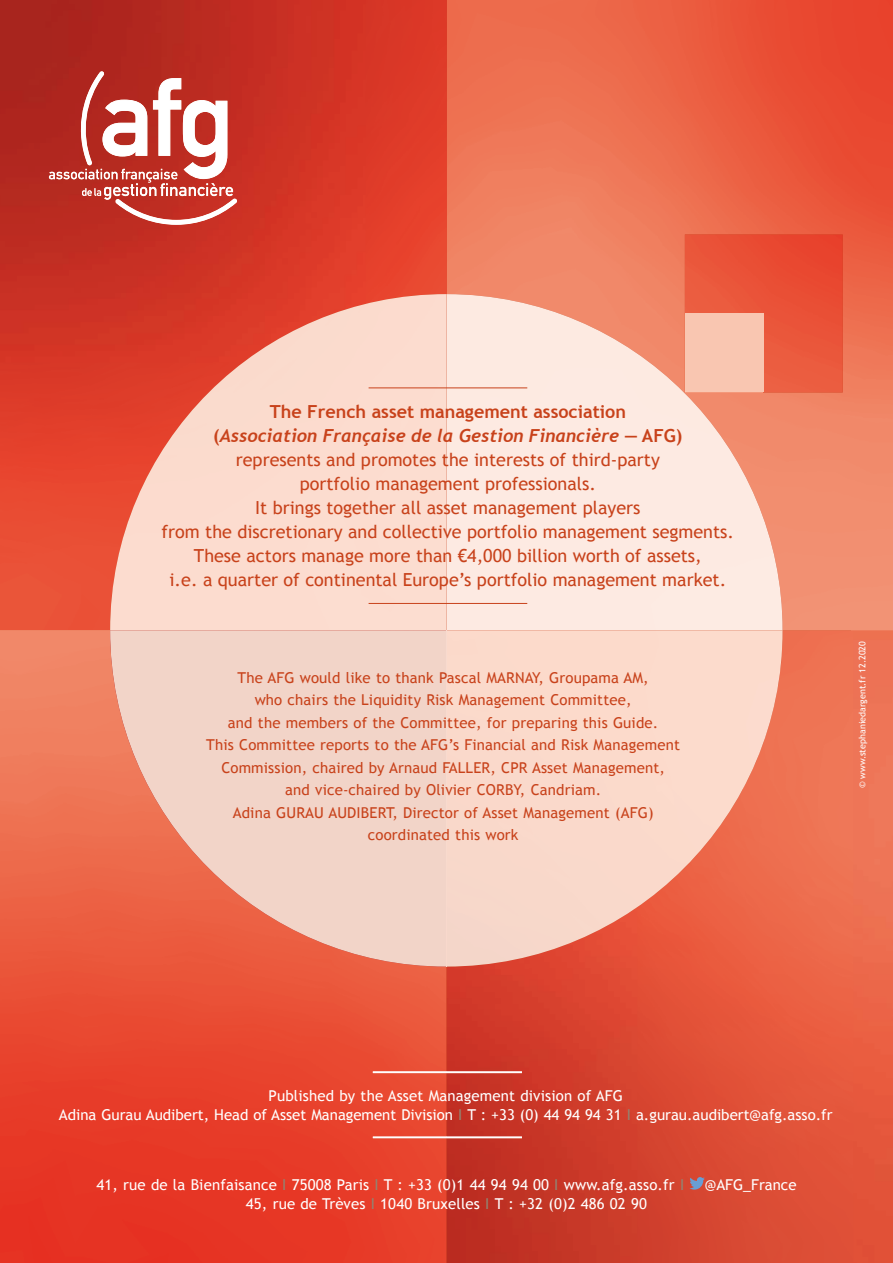
<style>
.page{position:relative;width:893px;height:1263px;background:#fff}
.page>*{position:absolute;margin:0;border:0;box-sizing:border-box;transform-origin:0 0}
.t1{font:18px/24px "Trebuchet MS";color:#c8421b;text-align:center}
.t2{font:italic 700 18px "Trebuchet";color:#c8421b}
.t3{font:700 18px "Trebuchet MS";color:#c8421b}
.t4{font:15px/22.5px "Trebuchet MS";letter-spacing:.01em;color:#c8421b;text-align:center}
.t5{font:15px/19.5px "Trebuchet MS";letter-spacing:.01em;color:#fff;text-align:center}
.t6{font:9px "Trebuchet MS";color:#fff}
.s1{font-family:"Trebuchet MS";font-style:normal}
.s2{color:#918472}
</style>
<div class="page">
<img style="left:0;top:0;width:366px;height:363px">
<img style="left:366px;top:0;width:81px;height:294px">
<img style="left:853px;top:630px;width:40px;height:633px">
<img style="left:0;top:363px;width:110px;height:267px">
<img style="left:745px;top:630px;width:108px;height:633px">
<img style="left:691px;top:966px;width:54px;height:297px">
<img style="left:637px;top:966px;width:54px;height:297px">
<img style="left:529px;top:966px;width:108px;height:297px">
<img style="left:446px;top:966px;width:83px;height:297px">
<img style="left:447px;top:0;width:446px;height:630px">
<img style="left:0;top:630px;width:446px;height:633px">
<svg style="left:49px;top:71px;width:188px;height:154px"></svg>
<img style="left:685px;top:235px;width:158px;height:157px">
<svg style="left:373px;top:1136px;width:149px;height:2px"></svg>
<svg style="left:373px;top:1071px;width:149px;height:2px"></svg>
<img style="left:446px;top:294px;width:337px;height:672px">
<img style="left:110px;top:294px;width:336px;height:336px">
<img style="left:446px;top:630px;width:1px;height:336px">
<svg style="left:110px;top:630px;width:336px;height:336px;background:#f0b7a7"></svg>
<div style="left:685px;top:314px;width:79px;height:78px;background:#f9c6b1"></div>
<hr style="left:369px;top:387px;width:158px;height:1px;background:#c8421b">
<hr style="left:369px;top:603px;width:158px;height:1px;background:#c8421b">
<svg style="left:689px;top:1177px;width:16px;height:12px"></svg>
<p class="t3" style="left:270px;top:400px;width:358px">The French asset management association</p>
<p class="t2" style="left:213px;top:425px;width:471px"><span class="s1">(</span>Association Française de la Gestion Financière <span class="s1">— AFG)</span></p>
<p class="t1" style="left:162px;top:448px;width:574px">represents and promotes the interests of third-party<br>portfolio management professionals.<br>It brings together all asset management players<br>from the discretionary and collective portfolio management segments.<br>These actors manage more than €4,000 billion worth of assets,<br>i.e. a quarter of continental Europe’s portfolio management market.</p>
<p class="t4" style="left:206px;top:667px;width:475px">The AFG would like to thank Pascal MARNAY, Groupama AM,<br>who chairs the Liquidity Risk Management Committee,<br>and the members of the Committee, for preparing this Guide.<br>This Committee reports to the AFG’s Financial and Risk Management Commission, chaired by Arnaud FALLER, CPR Asset Management,<br>and vice-chaired by Olivier CORBY, Candriam.<br>Adina GURAU AUDIBERT, Director of Asset Management (AFG) coordinated this work</p>
<p class="t6" style="left:857px;top:788px;width:148px;rotate:-90deg">© www.stephaniedargent.fr 12.2020</p>
<p class="t5" style="left:59px;top:1086px;width:775px">Published by the Asset Management division of AFG<br>Adina Gurau Audibert, Head of Asset Management Division <span class="s2">I</span> T : +33 (0) 44 94 94 31 <span class="s2">I</span> a.gurau.audibert@afg.asso.fr</p>
<p class="t5" style="left:96px;top:1175px;width:589px">41, rue de la Bienfaisance <span class="s2">I</span> 75008 Paris <span class="s2">I</span> T : +33 (0)1 44 94 94 00 <span class="s2">I</span> www.afg.asso.fr <span class="s2">I</span></p>
<p class="t5" style="left:705px;top:1175px;width:93px">@AFG_France</p>
<p class="t5" style="left:246px;top:1194px;width:403px">45, rue de Trèves <span class="s2">I</span> 1040 Bruxelles <span class="s2">I</span> T : +32 (0)2 486 02 90</p>
</div>
